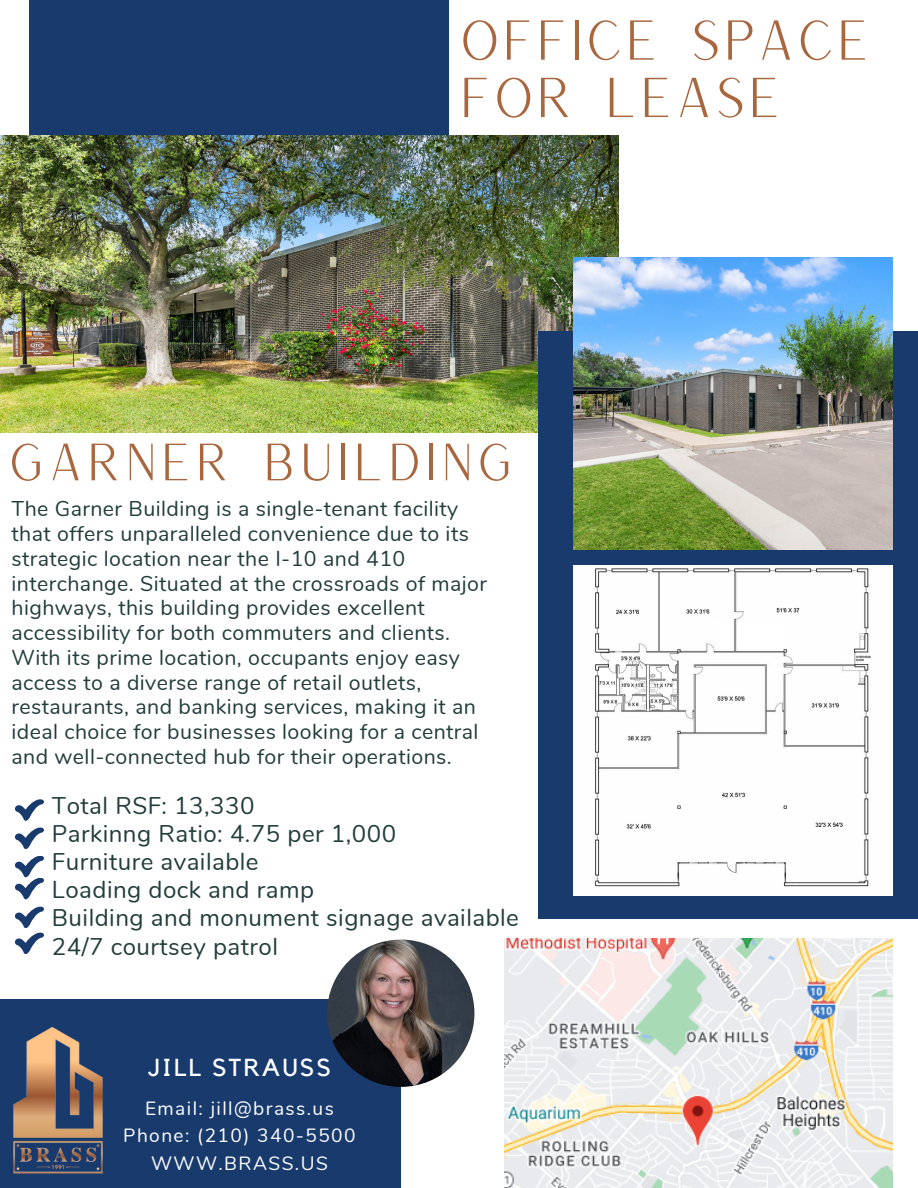
<style>
.page{position:relative;width:918px;height:1188px;background:#fff}
.page>*{position:absolute;margin:0;border:0;box-sizing:border-box;transform-origin:0 0}
.t1{font:54.6px "Versailles";letter-spacing:.015em;color:#a9673f}
.t2{font:51.15px "Versailles";letter-spacing:.05em;color:#a9673f}
.t3{font:24.45px "Kollektif";letter-spacing:.095em;color:#fff}
.t4{font:24.15px "Nunito";letter-spacing:.02em;color:#223d3c}
.t5{font:21.3px/24.8px "Nunito";letter-spacing:.02em;color:#223d3c}
.t6{font:19.2px "Nunito";letter-spacing:.075em;color:#fff}
</style>
<div class="page">
<div style="left:29px;top:0;width:420px;height:135px;background:#183a6d"></div>
<img style="left:0;top:135px;width:619px;height:297px">
<div style="left:539px;top:331px;width:379px;height:587px;background:#183a6d"></div>
<div style="left:0;top:999px;width:401px;height:189px;background:#183a6d"></div>
<img style="left:573px;top:257px;width:320px;height:293px">
<img style="left:13px;top:1026px;width:90px;height:148px">
<img style="left:504px;top:939px;width:389px;height:249px">
<img style="left:327px;top:940px;width:147px;height:147px;border-radius:50%">
<img style="left:573px;top:565px;width:320px;height:331px">
<svg style="left:15px;top:799px;width:29px;height:22px"></svg>
<svg style="left:15px;top:828px;width:29px;height:21px"></svg>
<svg style="left:15px;top:856px;width:29px;height:43px"></svg>
<svg style="left:15px;top:907px;width:29px;height:47px"></svg>
<p class="t1" style="left:459px;top:5px;width:413px">OFFICE SPACE</p>
<p class="t1" style="left:459px;top:62px;width:324px">FOR LEASE</p>
<p class="t2" style="left:8px;top:429px;width:507px">GARNER BUILDING</p>
<p class="t5" style="left:12px;top:497px;width:477px">The Garner Building is a single-tenant facility that offers unparalleled convenience due to its strategic location near the I-10 and 410 interchange. Situated at the crossroads of major highways, this building provides excellent accessibility for both commuters and clients.<br>With its prime location, occupants enjoy easy access to a diverse range of retail outlets, restaurants, and banking services, making it an ideal choice for businesses looking for a central and well-connected hub for their operations.</p>
<p class="t4" style="left:52px;top:790px;width:204px">Total RSF: 13,330</p>
<p class="t4" style="left:52px;top:818px;width:346px">Parkinng Ratio: 4.75 per 1,000</p>
<p class="t4" style="left:52px;top:846px;width:208px">Furniture available</p>
<p class="t4" style="left:52px;top:874px;width:264px">Loading dock and ramp</p>
<p class="t4" style="left:52px;top:902px;width:469px">Building and monument signage available</p>
<p class="t4" style="left:52px;top:930px;width:228px">24/7 courtsey patrol</p>
<p class="t3" style="left:148px;top:1056px;width:184px">JILL STRAUSS</p>
<p class="t6" style="left:145px;top:1095px;width:190px">Email: jill@brass.us</p>
<p class="t6" style="left:123px;top:1123px;width:234px">Phone: (210) 340-5500</p>
<p class="t6" style="left:151px;top:1151px;width:178px">WWW.BRASS.US</p>
</div>
